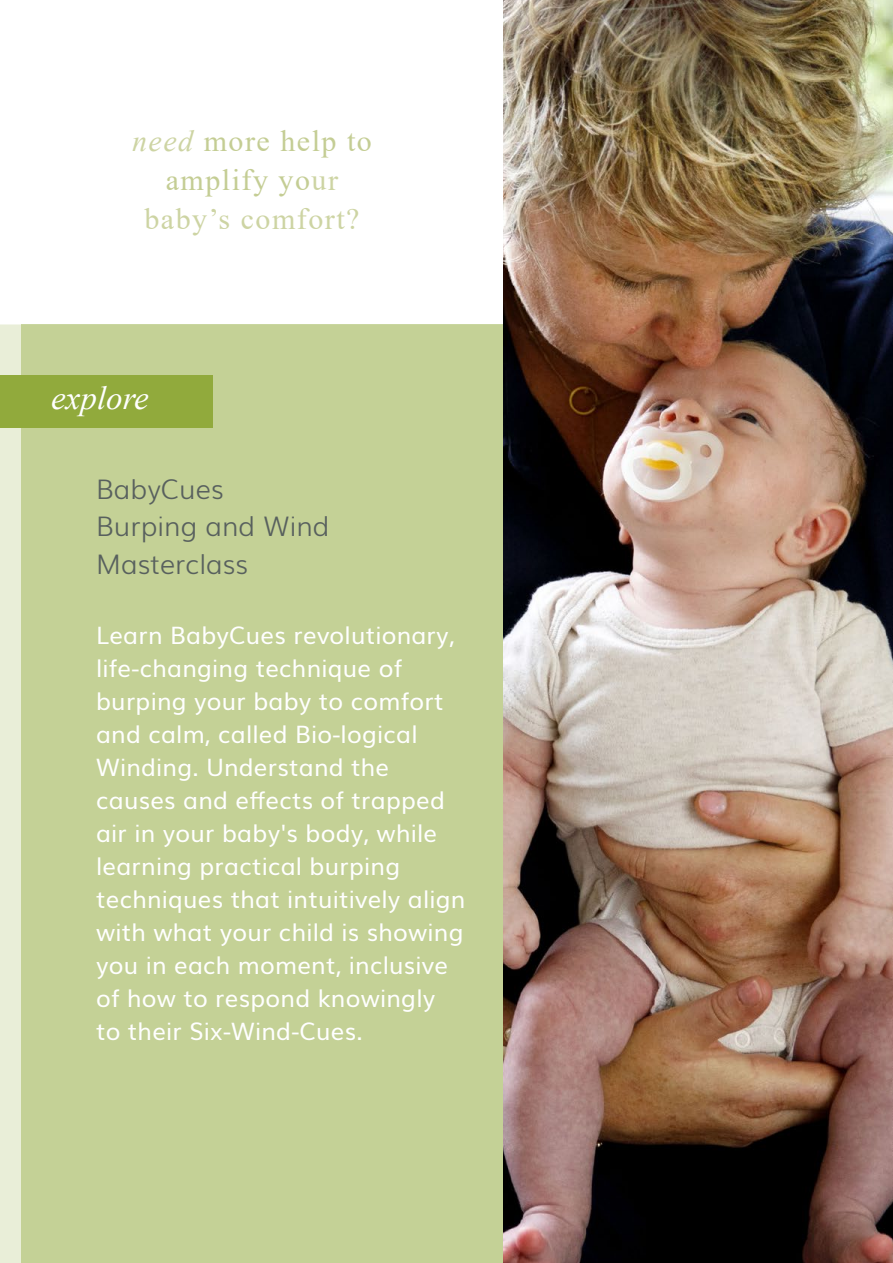
<style>
.page{position:relative;width:893px;height:1263px;background:#fff}
.page>*{position:absolute;margin:0;border:0;box-sizing:border-box;transform-origin:0 0}
.t1{font:italic 33px "Times New Roman";color:#fff}
.t2{font:30px/39px "Times New Roman";letter-spacing:.05em;color:#c4cd94;text-align:center}
.t3{font:300 27px/37.5px "Muli";color:#58605e}
.t4{font:24px/33px "Muli";letter-spacing:.01em;color:#fff}
.s1{font-style:italic;color:#cdd4a3}
.s2{color:#cdd4a3}
</style>
<div class="page">
<div style="left:0;top:324px;width:504px;height:939px;background:#e9eed8"></div>
<div style="left:21px;top:324px;width:483px;height:939px;background:#c4d196"></div>
<img style="left:504px;top:0;width:389px;height:1263px">
<div style="left:0;top:375px;width:213px;height:53px;background:#91aa3c"></div>
<p class="t2" style="left:132px;top:120px;width:241px"><span class="s1">need</span> more help to amplify yo<span class="s2">ur baby’s comfort?</span></p>
<h1 class="t1" style="left:51px;top:376px;width:99px">explore</h1>
<p class="t3" style="left:96px;top:468px;width:235px">BabyCues<br>Burping and Wind<br>Masterclass</p>
<p class="t4" style="left:96px;top:617px;width:371px">Learn BabyCues revolutionary, life-changing technique of burping your baby to comfort and calm, called Bio-logical<br>Winding. Understand the causes and effects of trapped air in your baby's body, while learning practical burping techniques that intuitively align with what your child is showing you in each moment, inclusive of how to respond knowingly to their Six-Wind-Cues.</p>
</div>
